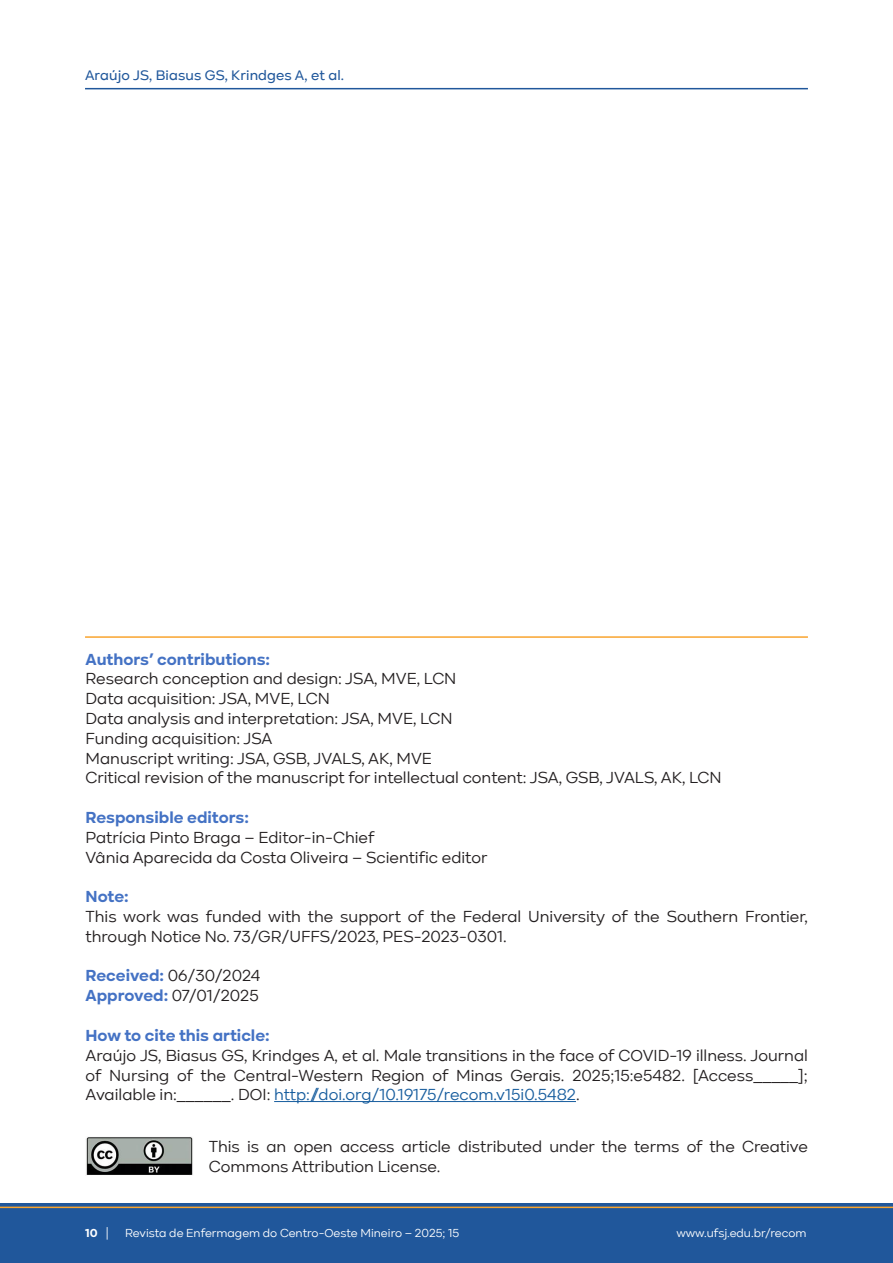
<style>
.page{position:relative;width:893px;height:1263px;background:#fff}
.page>*{position:absolute;margin:0;border:0;box-sizing:border-box;transform-origin:0 0}
.t1{font:16.5px/19.8px "Kinetika";color:#231f20}
.t2{font:700 16.5px "Kinetika";color:#4472c4}
.t3{font:500 14.25px "Kinetika";letter-spacing:.01em;color:#20579b}
.t4{font:12px "Kinetika";color:#fff}
.t5{font:700 12px "Kinetika";color:#fff}
.s1{font-weight:700;color:#4472c4}
.s2{color:#175d9e}
.s3{font-weight:400}
</style>
<div class="page">
<div style="left:0;top:1203px;width:893px;height:60px;background:#20579b"></div>
<hr style="left:0;top:1206px;width:893px;height:2px;background:#f9a42e">
<hr style="left:85px;top:88px;width:723px;height:1px;background:#20579b">
<hr style="left:85px;top:636px;width:723px;height:2px;background:#f9a42e">
<hr style="left:274px;top:1101px;width:302px;height:1px;background:#175d9e">
<img style="left:86px;top:1137px;width:107px;height:38px">
<p class="t3" style="left:85px;top:67px;width:261px">Araújo JS, Biasus GS, Krindges A, et al.</p>
<p class="t2" style="left:86px;top:649px;width:186px">Authors’ contributions:</p>
<p class="t1" style="left:86px;top:669px;width:372px">Research conception and design: JSA, MVE, LCN</p>
<p class="t1" style="left:86px;top:689px;width:246px">Data acquisition: JSA, MVE, LCN</p>
<p class="t1" style="left:86px;top:708px;width:369px">Data analysis and interpretation: JSA, MVE, LCN</p>
<p class="t1" style="left:86px;top:728px;width:188px">Funding acquisition: JSA</p>
<p class="t1" style="left:86px;top:748px;width:348px">Manuscript writing: JSA, GSB, JVALS, AK, MVE</p>
<p class="t1" style="left:86px;top:768px;width:637px">Critical revision of the manuscript for intellectual content: JSA, GSB, JVALS, AK, LCN</p>
<p class="t2" style="left:86px;top:807px;width:165px">Responsible editors:</p>
<p class="t1" style="left:86px;top:827px;width:290px">Patrícia Pinto Braga – Editor-in-Chief</p>
<p class="t1" style="left:86px;top:847px;width:403px">Vânia Aparecida da Costa Oliveira – Scientific editor</p>
<p class="t2" style="left:86px;top:887px;width:45px">Note:</p>
<p class="t1" style="left:86px;top:906px;width:724px">This work was funded with the support of the Federal University of the Southern Frontier, through Notice No. 73/GR/UFFS/2023, PES-2023-0301.</p>
<p class="t1" style="left:86px;top:966px;width:176px"><span class="s1">Received:</span> 06/30/2024</p>
<p class="t1" style="left:86px;top:986px;width:175px"><span class="s1">Approved:</span> 07/01/2025</p>
<p class="t2" style="left:86px;top:1025px;width:186px">How to cite this article:</p>
<p class="t1" style="left:86px;top:1045px;width:724px;text-align:justify">Araújo JS, Biasus GS, Krindges A, et al. Male transitions in the face of COVID-19 illness. Journal of Nursing of the Central-Western Region of Minas Gerais. 2025;15:e5482. [Access_____]; Available in:______. DOI: <span class="s2">http://doi.org/10.19175/recom.v15i0.5482</span>.</p>
<p class="t1" style="left:209px;top:1136px;width:600px">This is an open access article distributed under the terms of the Creative<br>Commons Attribution License.</p>
<p class="t5" style="left:85px;top:1225px;width:25px">10 <span class="s3">|</span></p>
<p class="t4" style="left:125px;top:1226px;width:336px">Revista de Enfermagem do Centro-Oeste Mineiro – 2025; 15</p>
<p class="t4" style="left:676px;top:1226px;width:132px">www.ufsj.edu.br/recom</p>
</div>
